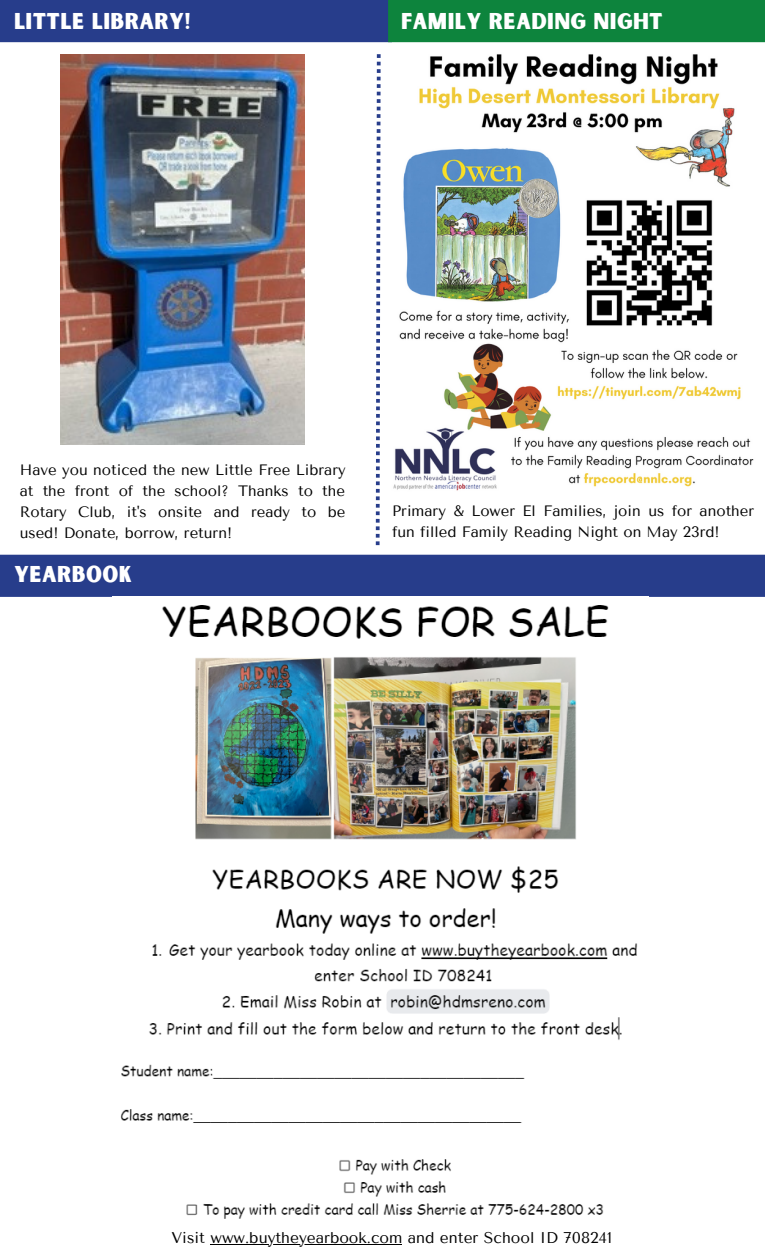
<style>
.page{position:relative;width:765px;height:1260px;background:#fff}
.page>*{position:absolute;margin:0;border:0;box-sizing:border-box;transform-origin:0 0}
.t1{font:21.88px "Sunborn Sans One";letter-spacing:.015em;color:#fff}
.t2{font:15.5px "Tenor Sans";color:#000}
.t3{font:15px/20.9px "Tenor Sans";color:#000;text-align:justify}
</style>
<div class="page">
<div style="left:0;top:0;width:392px;height:42px;background:#273d8b"></div>
<div style="left:0;top:555px;width:765px;height:42px;background:#273d8b"></div>
<img style="left:61px;top:54px;width:244px;height:390px">
<div style="left:388px;top:0;width:377px;height:42px;background:#0d843d"></div>
<svg style="left:376px;top:54px;width:5px;height:491px"></svg>
<img style="left:120px;top:605px;width:518px;height:614px">
<img style="left:393px;top:54px;width:361px;height:437px">
<hr style="left:210px;top:1244px;width:192px;height:1px;background:#000">
<p class="t1" style="left:14px;top:7px;width:178px">LITTLE LIBRARY!</p>
<p class="t1" style="left:401px;top:7px;width:263px">FAMILY READING NIGHT</p>
<p class="t1" style="left:399px;top:10px;width:221px">FREE BOOK LIBRARY</p>
<p class="t3" style="left:20px;top:460px;width:327px">Have you noticed the new Little Free Library at the front of the school? Thanks to the Rotary Club, it's onsite and ready to be used! Donate, borrow, return!</p>
<p class="t1" style="left:14px;top:560px;width:120px">YEARBOOK</p>
<p class="t3" style="left:392px;top:501px;width:364px">Primary &amp; Lower El Families, join us for another fun filled Family Reading Night on May 23rd!</p>
<p class="t2" style="left:171px;top:1229px;width:442px">Visit www.buytheyearbook.com and enter School ID 708241</p>
</div>
